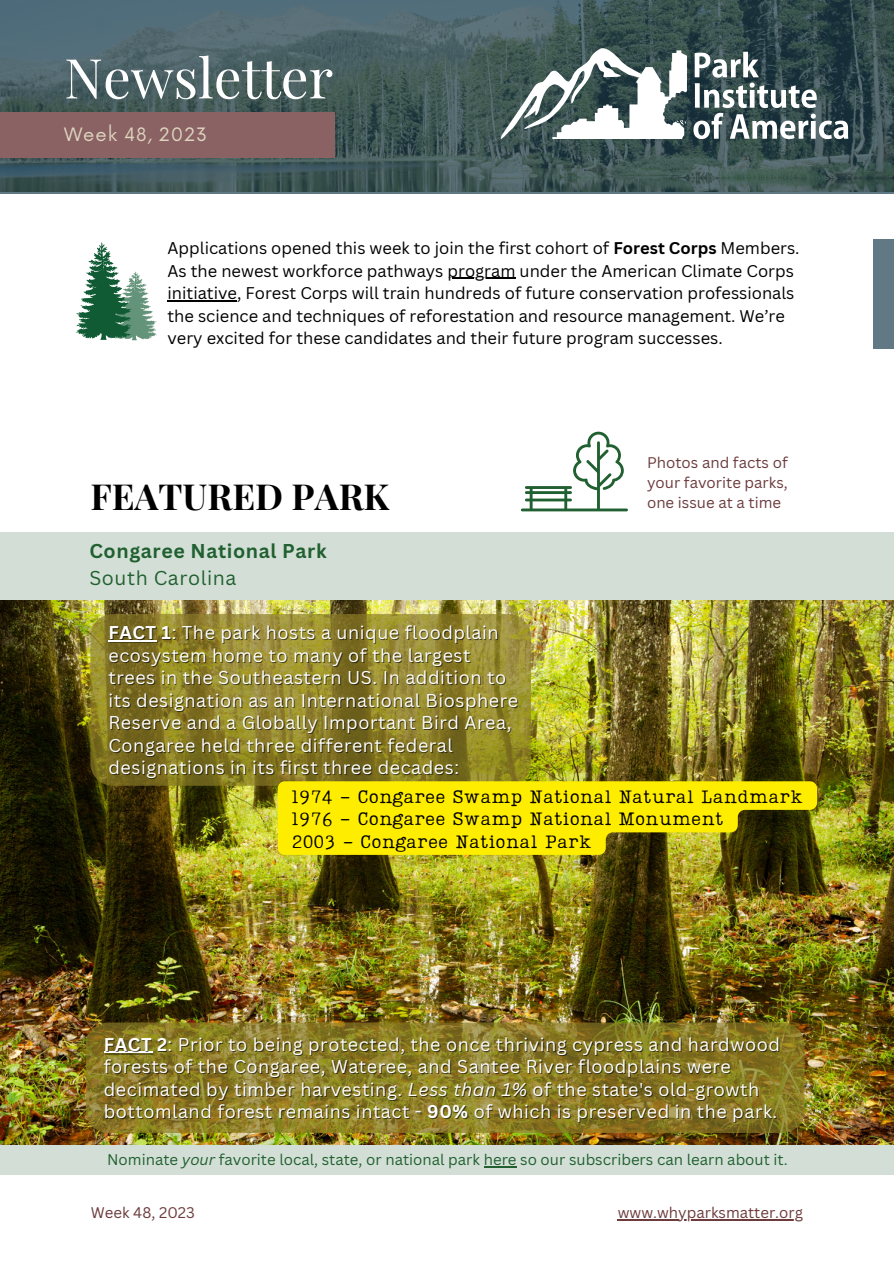
<style>
.page{position:relative;width:894px;height:1264px;background:#fff}
.page>*{position:absolute;margin:0;border:0;box-sizing:border-box;transform-origin:0 0}
.t1{font:55.05px "Playfair Display";color:#fff}
.t2{font:700 36px "Playfair Display";color:#000}
.t3{font:700 19.5px "Canva Sans";letter-spacing:.03em;color:#216030}
.t4{font:19.5px "Canva Sans";letter-spacing:.03em;color:#216030}
.t5{font:18px/22.5px "Canva Sans";letter-spacing:.03em;color:#fff}
.t6{font:18px "Lumios TW Used";letter-spacing:.03em;color:#000}
.t7{font:18px "Now";letter-spacing:.05em;color:#ded5bf}
.t8{font:16.5px/22.5px "Canva Sans";color:#000}
.t9{font:15px/20.2px "Canva Sans";color:#6d3b3c}
.t10{font:15px "Canva Sans";color:#216030}
.s1{font-weight:700}
.s2{font-weight:700;color:rgb(0 0 0/.6)}
.s3{font-style:italic}
</style>
<div class="page">
<img style="left:0;top:0;width:893px;height:1221px">
<hr style="left:104px;top:1051px;width:48px;height:1px;background:#fff">
<hr style="left:108px;top:640px;width:49px;height:1px;background:#fff">
<svg style="left:277px;top:781px;width:539px;height:73px;background:#e2d202"></svg>
<p class="t1" style="left:64px;top:39px;width:270px">Newsletter</p>
<p class="t7" style="left:64px;top:124px;width:144px">Week 48, 2023</p>
<p class="t8" style="left:167px;top:236px;width:633px">Applications opened this week to join the first cohort of <span class="s1">Forest Corps</span> Members.<br>As the newest workforce pathways program under the American Climate Corps initiative, Forest Corps will train hundreds of future conservation professionals the science and techniques of reforestation and resource management. We’re very excited for these candidates and their future program successes.</p>
<p class="t2" style="left:90px;top:470px;width:300px">FEATURED PARK</p>
<p class="t3" style="left:89px;top:537px;width:238px">Congaree National Park</p>
<p class="t4" style="left:89px;top:564px;width:148px">South Carolina</p>
<p class="t9" style="left:647px;top:452px;width:142px">Photos and facts of your favorite parks,</p>
<p class="t9" style="left:647px;top:492px;width:135px">one issue at a time</p>
<p class="t5" style="left:108px;top:620px;width:411px"><span class="s2">FACT 1</span>: The park hosts a unique floodplain ecosystem home to many of the largest trees in the Southeastern US. In addition to its designation as an International Biosphere Reserve and a Globally Important Bird Area, Congaree held three different federal designations in its first three decades:</p>
<p class="t6" style="left:292px;top:784px;width:512px">1974 - Congaree Swamp National Natural Landmark</p>
<p class="t6" style="left:292px;top:806px;width:433px">1976 - Congaree Swamp National Monument</p>
<p class="t6" style="left:292px;top:829px;width:301px">2003 - Congaree National Park</p>
<p class="t5" style="left:104px;top:1032px;width:677px"><span class="s2">FACT 2</span>: Prior to being protected, the once thriving cypress and hardwood forests of the Congaree, Wateree, and Santee River floodplains were decimated by timber harvesting. <span class="s3">Less than 1%</span> of the state's old-growth bottomland forest remains intact - <span class="s2">90%</span> of which is preserved in the park.</p>
<p class="t10" style="left:107px;top:1149px;width:681px">Nominate <span class="s3">your</span> favorite local, state, or national park here so our subscribers can learn about it.</p>
<p class="t9" style="left:91px;top:1202px;width:105px">Week 48, 2023</p>
<p class="t9" style="left:617px;top:1202px;width:187px">www.whyparksmatter.org</p>
</div>
